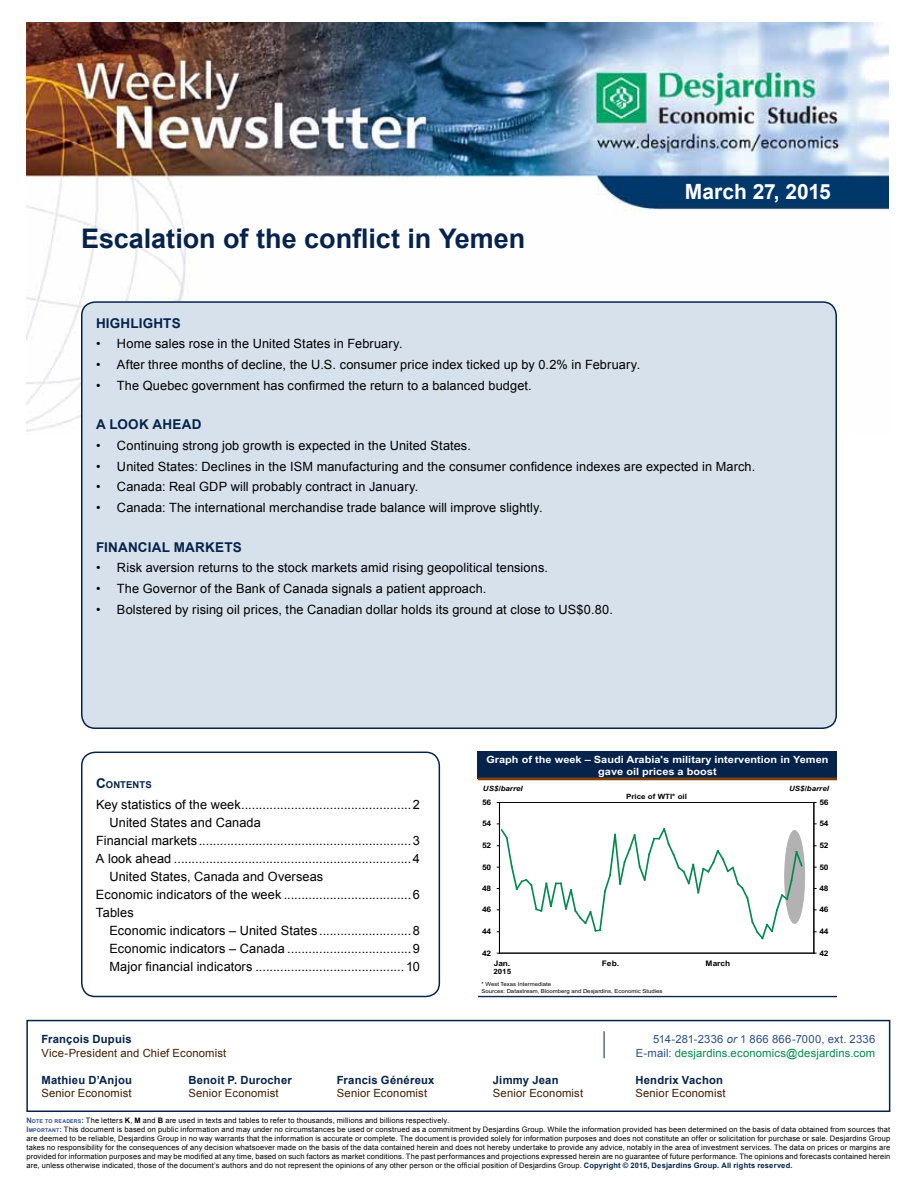
<style>
.page{position:relative;width:918px;height:1188px;background:#fff}
.page>*{position:absolute;margin:0;border:0;box-sizing:border-box;transform-origin:0 0}
.t1{font:700 27px "Arial";letter-spacing:-.005em;color:#05234b}
.t2{font:700 21px "Arial";color:#fff}
.t3{font:700 13.5px "Arial";letter-spacing:.015em;color:#05234b}
.t4{font:12.75px "Arial";letter-spacing:.01em;color:#000}
.t5{font:11.25px "Arial";letter-spacing:.015em;color:#401f00}
.t6{font:700 11.25px "Arial";letter-spacing:.02em;color:#05234b}
.t7{font:11.25px "Arial";letter-spacing:.015em;color:#008b4d}
.t8{font:11.25px "Arial";letter-spacing:.025em;color:#2d5088}
.t9{font:700 10.05px/12px "Arial";color:#fff;text-align:center;scale:1.1 1}
.t10{font:700 9.45px "Arial";letter-spacing:.015em;color:#05234b}
.t11{font:700 7.65px "Arial";letter-spacing:-.025em;color:#000;scale:1.1 1}
.t12{font:7.5px/9px "Arial";letter-spacing:.02em;color:#000}
.t13{font:italic 700 7.2px "Arial";color:#000;scale:1.1 1}
.t14{font:700 7.2px "Arial";color:#000;scale:1.1 1}
.t15{font:5.4px/6.6px "Arial";letter-spacing:.005em;color:#000;scale:1.1 1}
.s1{font-size:13.5px}
.s2{font-style:italic}
.s3{color:#2d5088}
.s4{font-weight:700;color:#2d5088}
.s5{font-weight:700;font-size:5.25px;color:#2d5088}
.s6{font-weight:700}
.s7{font-weight:700;color:#05234b}
</style>
<div class="page">
<img style="left:26px;top:23px;width:862px;height:409px">
<svg style="left:26px;top:1019px;width:865px;height:93px"></svg>
<svg style="left:604px;top:1031px;width:1px;height:27px"></svg>
<div style="left:82px;top:302px;width:754px;height:426px;background:#d7e1eb;border-radius:14px"></div>
<div style="left:81px;top:301px;width:756px;height:428px;border:2px solid #05234b;border-radius:14px"></div>
<div style="left:81px;top:752px;width:359px;height:245px;border:2px solid #05234b;border-radius:14px"></div>
<div style="left:478px;top:751px;width:359px;height:28px;background:#05234b"></div>
<hr style="left:478px;top:777px;width:359px;height:3px;background:#803f00">
<hr style="left:478px;top:996px;width:359px;height:1px;background:#05234b">
<div style="left:785px;top:830px;width:20px;height:94px;border:1px solid #b2b2b2;border-radius:50%"></div>
<hr style="left:499px;top:802px;width:315px;height:1px;background:#000">
<hr style="left:499px;top:803px;width:1px;height:150px;background:#000">
<hr style="left:499px;top:953px;width:315px;height:1px;background:#000">
<svg style="left:497px;top:824px;width:307px;height:117px"></svg>
<hr style="left:814px;top:803px;width:1px;height:150px;background:#000">
<h1 class="t1" style="left:81px;top:221px;width:446px">Escalation of the conflict in Yemen</h1>
<h2 class="t2" style="left:685px;top:178px;width:147px">March 27, 2015</h2>
<p class="t3" style="left:96px;top:314px;width:86px">High lights</p>
<p class="t4" style="left:96px;top:336px;width:308px">• Home sales rose in the United States in February.</p>
<p class="t4" style="left:96px;top:356px;width:546px">• After three months of decline, the U.S. consumer price index ticked up by 0.2% in February.</p>
<p class="t4" style="left:96px;top:377px;width:437px">• The Quebec government has confirmed the return to a balanced budget.</p>
<p class="t3" style="left:96px;top:416px;width:97px">A look ah ead</p>
<p class="t4" style="left:96px;top:437px;width:376px">• Continuing strong job growth is expected in the United States.</p>
<p class="t4" style="left:96px;top:458px;width:661px">• United States: Declines in the ISM manufacturing and the consumer confidence indexes are expected in March.</p>
<p class="t4" style="left:96px;top:479px;width:324px">• Canada: Real GDP will probably contract in January.</p>
<p class="t4" style="left:96px;top:499px;width:448px">• Canada: The international merchandise trade balance will improve slightly.</p>
<p class="t3" style="left:96px;top:538px;width:147px">Financ ial markets</p>
<p class="t4" style="left:96px;top:560px;width:454px">• Risk aversion returns to the stock markets amid rising geopolitical tensions.</p>
<p class="t4" style="left:96px;top:580px;width:392px">• The Governor of the Bank of Canada signals a patient approach.</p>
<p class="t4" style="left:96px;top:601px;width:518px">• Bolstered by rising oil prices, the Canadian dollar holds its ground at close to US$0.80.</p>
<p class="t10" style="left:96px;top:778px;width:57px"><span class="s1">C</span>ONTENTS</p>
<p class="t4" style="left:96px;top:796px;width:326px">Key statistics of the week................................................2</p>
<p class="t4" style="left:110px;top:814px;width:153px">United States and Canada</p>
<p class="t4" style="left:96px;top:832px;width:325px">Financial markets............................................................3</p>
<p class="t4" style="left:96px;top:850px;width:325px">A look ahead ...................................................................4</p>
<p class="t4" style="left:109px;top:868px;width:215px">United States, Canada and Overseas</p>
<p class="t4" style="left:96px;top:886px;width:326px">Economic indicators of the week ....................................6</p>
<p class="t4" style="left:96px;top:904px;width:39px">Tables</p>
<p class="t4" style="left:109px;top:922px;width:312px">Economic indicators – United States ..........................8</p>
<p class="t4" style="left:109px;top:940px;width:312px">Economic indicators – Canada ...................................9</p>
<p class="t4" style="left:109px;top:958px;width:312px">Major financial indicators .......................................... 10</p>
<p class="t9" style="left:486px;top:754px;width:313px">Graph of the week – Saudi Arabia's military intervention in Yemen gave oil prices a boost</p>
<p class="t13" style="left:483px;top:784px;width:38px">US$/barrel</p>
<p class="t13" style="left:789px;top:784px;width:38px">US$/barrel</p>
<p class="t14" style="left:626px;top:792px;width:57px">Price of WTI* oil</p>
<p class="t11" style="left:482px;top:798px;width:10px">56</p>
<p class="t11" style="left:819px;top:798px;width:10px">56</p>
<p class="t11" style="left:482px;top:819px;width:10px">54</p>
<p class="t11" style="left:819px;top:819px;width:10px">54</p>
<p class="t11" style="left:482px;top:841px;width:10px">52</p>
<p class="t11" style="left:819px;top:841px;width:10px">52</p>
<p class="t11" style="left:482px;top:863px;width:10px">50</p>
<p class="t11" style="left:819px;top:863px;width:10px">50</p>
<p class="t11" style="left:482px;top:884px;width:10px">48</p>
<p class="t11" style="left:819px;top:884px;width:10px">48</p>
<p class="t11" style="left:482px;top:905px;width:10px">46</p>
<p class="t11" style="left:819px;top:905px;width:10px">46</p>
<p class="t11" style="left:482px;top:927px;width:10px">44</p>
<p class="t11" style="left:819px;top:927px;width:10px">44</p>
<p class="t11" style="left:482px;top:949px;width:10px">42</p>
<p class="t11" style="left:819px;top:949px;width:10px">42</p>
<p class="t11" style="left:494px;top:959px;width:16px">Jan.</p>
<p class="t11" style="left:602px;top:959px;width:17px">Feb.</p>
<p class="t11" style="left:706px;top:959px;width:24px">March</p>
<p class="t14" style="left:493px;top:967px;width:18px">2015</p>
<p class="t15" style="left:481px;top:981px;width:166px">* West Texas Intermediate<br>Sources: Datastream, Bloomberg and Desjardins, Economic Studies</p>
<p class="t6" style="left:41px;top:1032px;width:92px">François Dupuis</p>
<p class="t8" style="left:653px;top:1032px;width:224px">514-281-2336 <span class="s2">or</span> 1 866 866-7000, ext. 2336</p>
<p class="t5" style="left:41px;top:1045px;width:186px">Vice-President and Chief Economist</p>
<p class="t7" style="left:636px;top:1045px;width:241px"><span class="s3">E-mail:</span> desjardins.economics@desjardins.com</p>
<p class="t6" style="left:41px;top:1072px;width:92px">Mathieu D’Anjou</p>
<p class="t6" style="left:188px;top:1072px;width:105px">Benoit P. Durocher</p>
<p class="t6" style="left:337px;top:1072px;width:99px">Francis Généreux</p>
<p class="t6" style="left:493px;top:1072px;width:67px">Jimmy Jean</p>
<p class="t6" style="left:635px;top:1072px;width:89px">Hendrix Vachon</p>
<p class="t5" style="left:41px;top:1086px;width:92px">Senior Economist</p>
<p class="t5" style="left:188px;top:1086px;width:92px">Senior Economist</p>
<p class="t5" style="left:337px;top:1086px;width:92px">Senior Economist</p>
<p class="t5" style="left:493px;top:1086px;width:92px">Senior Economist</p>
<p class="t5" style="left:635px;top:1086px;width:92px">Senior Economist</p>
<p class="t12" style="left:26px;top:1116px;width:866px"><span class="s4">N</span><span class="s5">OTE TO READERS</span><span class="s4">:</span> The letters <span class="s6">K</span>, <span class="s6">M</span> and <span class="s6">B</span> are used in texts and tables to refer to thousands, millions and billions respectively.<br><span class="s4">I</span><span class="s5">MPORTANT</span><span class="s4">:</span> This document is based on public information and may under no circumstances be used or construed as a commitment by Desjardins Group. While the information provided has been determined on the basis of data obtained from sources that are deemed to be reliable, Desjardins Group in no way warrants that the information is accurate or complete. The document is provided solely for information purposes and does not constitute an offer or solicitation for purchase or sale. Desjardins Group takes no responsibility for the consequences of any decision whatsoever made on the basis of the data contained herein and does not hereby undertake to provide any advice, notably in the area of investment services. The data on prices or margins are provided for information purposes and may be modified at any time, based on such factors as market conditions. The past performances and projections expressed herein are no guarantee of future performance. The opinions and forecasts contained herein are, unless otherwise indicated, those of the document’s authors and do not represent the opinions of any other person or the official position of Desjardins Group. <span class="s7">Copyright © 2015, Desjardins Group. All rights reserved.</span></p>
</div>
